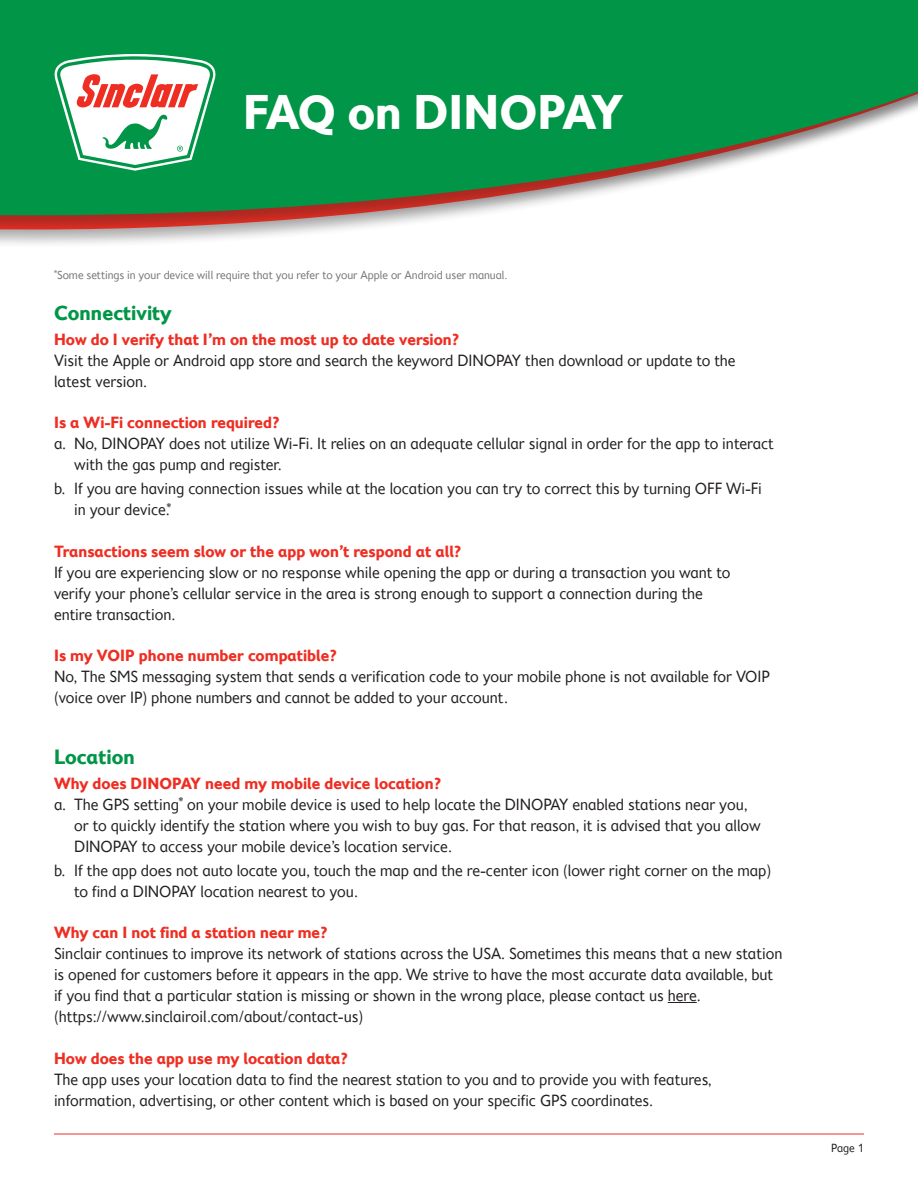
<style>
.page{position:relative;width:918px;height:1188px;background:#fff}
.page>*{position:absolute;margin:0;border:0;box-sizing:border-box;transform-origin:0 0}
.t1{font:700 49.5px "Fiendstar";letter-spacing:-.02em;color:#fff}
.t2{font:700 21px "Fiendstar";letter-spacing:-.015em;color:#009547}
.t3{font:16.5px/21px "Fiendstar";letter-spacing:-.015em;color:#231f20}
.t4{font:700 16.5px "Fiendstar";letter-spacing:-.015em;color:#ee2e22}
.t5{font:12px "Fiendstar";letter-spacing:-.015em;color:#757679}
.t6{font:12px "Fiendstar";color:#231f20}
</style>
<div class="page">
<div style="left:0;top:0;width:918px;height:249px;background:#231f20;opacity:.33"></div>
<div style="left:0;top:0;width:918px;height:235px;background:#231f20;opacity:.33"></div>
<svg style="left:0;top:0;width:918px;height:215px;background:#299f5f"></svg>
<svg style="left:54px;top:54px;width:162px;height:117px"></svg>
<hr style="left:54px;top:1134px;width:810px;height:1px;background:#ee2e22">
<svg style="left:668px;top:1002px;width:29px;height:1px"></svg>
<p class="t1" style="left:243px;top:84px;width:382px">FAQ on DINOPAY</p>
<p class="t5" style="left:54px;top:268px;width:455px"><sup>*</sup>Some settings in your device will require that you refer to your Apple or Android user manual.</p>
<p class="t2" style="left:54px;top:301px;width:119px">Connectivity</p>
<p class="t4" style="left:54px;top:330px;width:407px">How do I verify that I’m on the most up to date version?</p>
<p class="t3" style="left:54px;top:350px;width:683px">Visit the Apple or Android app store and search the keyword DINOPAY then download or update to the latest version.</p>
<p class="t4" style="left:54px;top:413px;width:227px">Is a Wi-Fi connection required?</p>
<p class="t3" style="left:74px;top:433px;width:701px;text-indent:-20px">a. No, DINOPAY does not utilize Wi-Fi. It relies on an adequate cellular signal in order for the app to interact with the gas pump and register.</p>
<p class="t3" style="left:74px;top:478px;width:689px;text-indent:-20px">b. If you are having connection issues while at the location you can try to correct this by turning OFF Wi-Fi in your device.<sup>*</sup></p>
<p class="t4" style="left:54px;top:541px;width:409px">Transactions seem slow or the app won’t respond at all?</p>
<p class="t3" style="left:54px;top:561px;width:678px">If you are experiencing slow or no response while opening the app or during a transaction you want to verify your phone’s cellular service in the area is strong enough to support a connection during the entire transaction.</p>
<p class="t4" style="left:54px;top:646px;width:284px">Is my VOIP phone number compatible?</p>
<p class="t3" style="left:54px;top:666px;width:717px">No, The SMS messaging system that sends a verification code to your mobile phone is not available for VOIP (voice over IP) phone numbers and cannot be added to your account.</p>
<p class="t2" style="left:54px;top:745px;width:83px">Location</p>
<p class="t4" style="left:54px;top:774px;width:388px">Why does DINOPAY need my mobile device location?</p>
<p class="t3" style="left:74px;top:794px;width:688px;text-indent:-20px">a. The GPS setting<sup>*</sup> on your mobile device is used to help locate the DINOPAY enabled stations near you, or to quickly identify the station where you wish to buy gas. For that reason, it is advised that you allow<br>DINOPAY to access your mobile device’s location service.</p>
<p class="t3" style="left:74px;top:860px;width:699px;text-indent:-20px">b. If the app does not auto locate you, touch the map and the re-center icon (lower right corner on the map) to find a DINOPAY location nearest to you.</p>
<p class="t4" style="left:54px;top:923px;width:275px">Why can I not find a station near me?</p>
<p class="t3" style="left:54px;top:943px;width:730px">Sinclair continues to improve its network of stations across the USA. Sometimes this means that a new station is opened for customers before it appears in the app. We strive to have the most accurate data available, but if you find that a particular station is missing or shown in the wrong place, please contact us here.</p>
<p class="t3" style="left:54px;top:1006px;width:311px">(https://www.sinclairoil.com/about/contact-us)</p>
<p class="t4" style="left:54px;top:1048px;width:295px">How does the app use my location data?</p>
<p class="t3" style="left:54px;top:1068px;width:659px">The app uses your location data to find the nearest station to you and to provide you with features, information, advertising, or other content which is based on your specific GPS coordinates.</p>
<p class="t6" style="left:831px;top:1142px;width:34px">Page 1</p>
</div>
